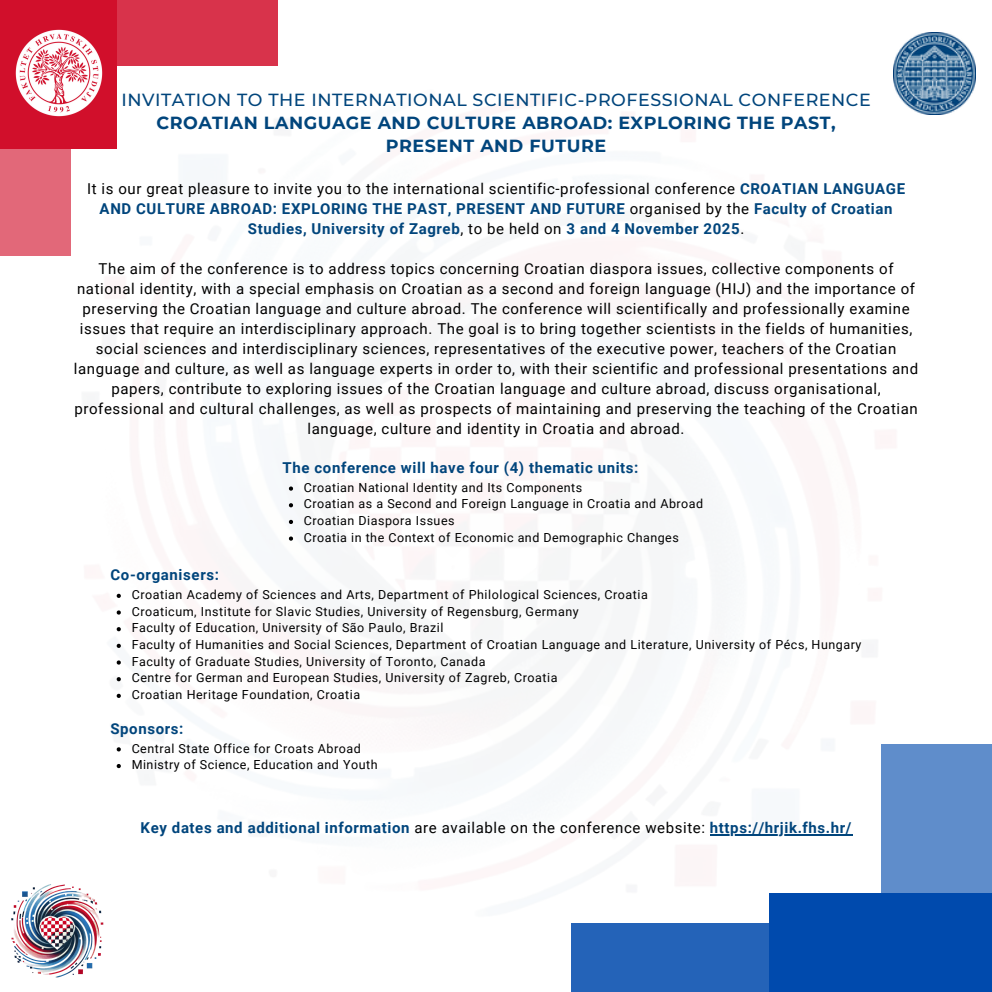
<style>
.page{position:relative;width:992px;height:992px;background:#fff}
.page>*{position:absolute;margin:0;border:0;box-sizing:border-box;transform-origin:0 0}
.t1{font:700 17.5px/23.2px "Montserrat";letter-spacing:.03em;color:#01457c;text-align:center}
.t2{font:15px/20px "Roboto";letter-spacing:.04em;color:#000;text-align:center}
.t3{font:700 15px/20px "Roboto";letter-spacing:.04em;color:#01457c;text-align:center}
.t4{font:12.5px "Roboto";letter-spacing:.045em;color:#000}
.s1{font-weight:500}
.s2{font-weight:400;color:#000}
</style>
<div class="page">
<img style="left:893px;top:32px;width:82px;height:83px">
<img style="left:11px;top:884px;width:93px;height:94px">
<div style="left:769px;top:893px;width:223px;height:99px;background:#004aad"></div>
<hr style="left:710px;top:834px;width:142px;height:1px;background:#01457c">
<svg style="left:117px;top:594px;width:4px;height:4px"></svg>
<svg style="left:117px;top:610px;width:4px;height:5px"></svg>
<svg style="left:117px;top:627px;width:4px;height:4px"></svg>
<svg style="left:117px;top:644px;width:4px;height:4px"></svg>
<svg style="left:117px;top:660px;width:4px;height:5px"></svg>
<svg style="left:117px;top:677px;width:4px;height:4px"></svg>
<svg style="left:117px;top:694px;width:4px;height:4px"></svg>
<svg style="left:117px;top:747px;width:4px;height:4px"></svg>
<svg style="left:117px;top:764px;width:4px;height:4px"></svg>
<svg style="left:289px;top:486px;width:4px;height:5px"></svg>
<svg style="left:289px;top:503px;width:4px;height:4px"></svg>
<svg style="left:289px;top:520px;width:4px;height:4px"></svg>
<svg style="left:289px;top:536px;width:4px;height:5px"></svg>
<div style="left:882px;top:744px;width:110px;height:149px;background:#5f8dcb"></div>
<div style="left:572px;top:923px;width:197px;height:69px;background:#2463b8"></div>
<div style="left:0;top:0;width:116px;height:149px;background:#d10f2b"></div>
<div style="left:0;top:149px;width:71px;height:106px;background:#e26879"></div>
<div style="left:116px;top:0;width:162px;height:66px;background:#d8334b"></div>
<img style="left:15px;top:29px;width:88px;height:88px">
<p class="t1" style="left:121px;top:88px;width:751px"><span class="s1">INVITATION TO THE INTERNATIONAL SCIENTIFIC-PROFESSIONAL CONFERENCE<br></span>CROATIAN LANGUAGE AND CULTURE ABROAD: EXPLORING THE PAST,<br>PRESENT AND FUTURE</p>
<p class="t3" style="left:87px;top:179px;width:820px"><span class="s2">It is our great pleasure to invite you to the international scientific-professional conference</span> CROATIAN LANGUAGE<br>AND CULTURE ABROAD: EXPLORING THE PAST, PRESENT AND FUTURE <span class="s2">organised by the</span> Faculty of Croatian<br>Studies, University of Zagreb<span class="s2">, to be held on</span> 3 and 4 November 2025<span class="s2">.</span></p>
<p class="t2" style="left:74px;top:259px;width:846px">The aim of the conference is to address topics concerning Croatian diaspora issues, collective components of national identity, with a special emphasis on Croatian as a second and foreign language (HIJ) and the importance of preserving the Croatian language and culture abroad. The conference will scientifically and professionally examine issues that require an interdisciplinary approach. The goal is to bring together scientists in the fields of humanities, social sciences and interdisciplinary sciences, representatives of the executive power, teachers of the Croatian language and culture, as well as language experts in order to, with their scientific and professional presentations and papers, contribute to exploring issues of the Croatian language and culture abroad, discuss organisational, professional and cultural challenges, as well as prospects of maintaining and preserving the teaching of the Croatian language, culture and identity in Croatia and abroad.</p>
<p class="t3" style="left:283px;top:458px;width:357px">The conference will have four (4) thematic units:</p>
<p class="t4" style="left:304px;top:480px;width:280px">Croatian National Identity and Its Components</p>
<h2 class="t4" style="left:304px;top:497px;width:401px">Croatian as a Second and Foreign Language in Croatia and Abroad</h2>
<p class="t4" style="left:304px;top:513px;width:152px">Croatian Diaspora Issues</p>
<p class="t4" style="left:304px;top:530px;width:376px">Croatia in the Context of Economic and Demographic Changes</p>
<h3 class="t3" style="left:110px;top:565px;width:110px">Co-organisers:</h3>
<h3 class="t4" style="left:132px;top:587px;width:518px">Croatian Academy of Sciences and Arts, Department of Philological Sciences, Croatia</h3>
<h2 class="t4" style="left:132px;top:604px;width:449px">Croaticum, Institute for Slavic Studies, University of Regensburg, Germany</h2>
<p class="t4" style="left:132px;top:621px;width:313px">Faculty of Education, University of São Paulo, Brazil</p>
<p class="t4" style="left:132px;top:637px;width:731px">Faculty of Humanities and Social Sciences, Department of Croatian Language and Literature, University of Pécs, Hungary</p>
<p class="t4" style="left:132px;top:654px;width:355px">Faculty of Graduate Studies, University of Toronto, Canada</p>
<p class="t4" style="left:132px;top:671px;width:427px">Centre for German and European Studies, University of Zagreb, Croatia</p>
<h2 class="t4" style="left:132px;top:687px;width:230px">Croatian Heritage Foundation, Croatia</h2>
<p class="t3" style="left:110px;top:719px;width:74px">Sponsors:</p>
<p class="t4" style="left:132px;top:741px;width:231px">Central State Office for Croats Abroad</p>
<p class="t4" style="left:132px;top:757px;width:247px">Ministry of Science, Education and Youth</p>
<p class="t3" style="left:141px;top:818px;width:712px">Key dates and additional information <span class="s2">are available on the conference website:</span> https://hrjik.fhs.hr/</p>
</div>
